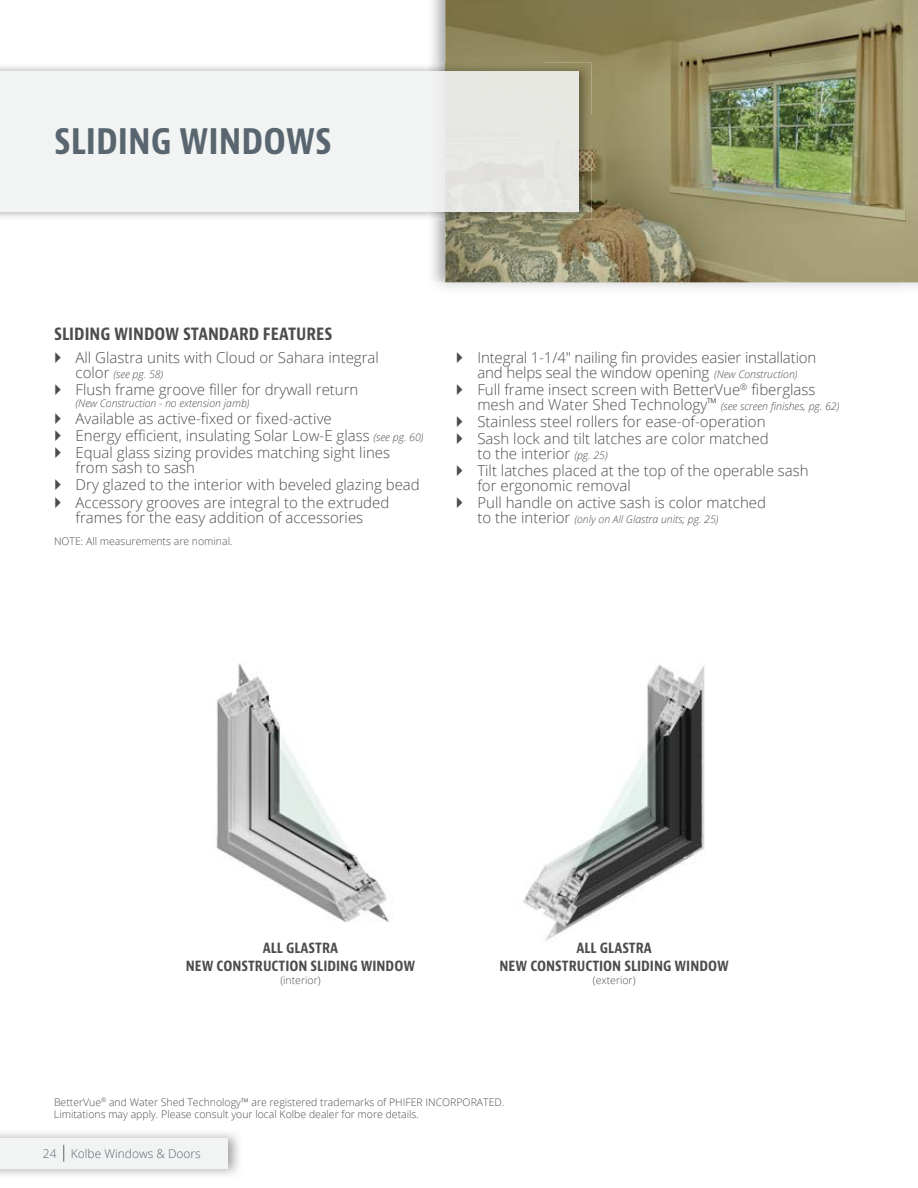
<style>
.page{position:relative;width:918px;height:1188px;background:#fff}
.page>*{position:absolute;margin:0;border:0;box-sizing:border-box;transform-origin:0 0}
.t1{font:700 condensed 37.5px "Bernino Sans";color:#596670}
.t2{font:700 condensed 18px "Bernino Sans";color:#4d4d4f}
.t3{font:300 15px/17.1px "Open Sans";color:#4d4d4f}
.t4{font:700 condensed 15px/18px "Bernino Sans";color:#4d4d4f;text-align:center}
.t5{font:300 12px "Open Sans";color:#596670}
.t6{font:300 10.5px/12px "Open Sans";color:#4d4d4f}
.t7{font:italic 300 10.5px "Open Sans";color:#4d4d4f}
.s1{font-style:normal;font-size:15px}
.s2{font-style:italic;font-size:10.5px}
.s3{font-size:13.5px}
</style>
<div class="page">
<img style="left:523px;top:665px;width:182px;height:276px">
<img style="left:216px;top:663px;width:173px;height:260px">
<img style="left:437px;top:282px;width:42px;height:6px">
<img style="left:479px;top:282px;width:439px;height:6px">
<img style="left:445px;top:0;width:473px;height:282px">
<img style="left:445px;top:63px;width:98px;height:8px">
<img style="left:543px;top:63px;width:49px;height:52px">
<img style="left:579px;top:115px;width:13px;height:52px">
<img style="left:445px;top:211px;width:98px;height:9px">
<img style="left:543px;top:167px;width:49px;height:53px">
<div style="left:0;top:71px;width:427px;height:140px;background:#f2f3f3"></div>
<img style="left:427px;top:71px;width:152px;height:140px">
<img style="left:0;top:1133px;width:239px;height:42px">
<div style="left:0;top:1138px;width:227px;height:30px;background:#f2f3f3"></div>
<svg style="left:63px;top:1145px;width:1px;height:17px"></svg>
<h1 class="t1" style="left:54px;top:118px;width:279px">SLIDING WINDOWS</h1>
<p class="t2" style="left:54px;top:323px;width:280px">SLIDING WINDOW STANDARD FEATURES</p>
<p class="t3" style="left:76px;top:348px;width:305px">All Glastra units with Cloud or Sahara integral</p>
<p class="t7" style="left:76px;top:367px;width:89px"><span class="s1">color</span> (see pg. 58)</p>
<p class="t3" style="left:76px;top:380px;width:284px">Flush frame groove filler for drywall return</p>
<p class="t7" style="left:76px;top:396px;width:175px">(New Construction - no extension jamb)</p>
<p class="t3" style="left:76px;top:409px;width:349px">Available as active-fixed or fixed-active<br>Energy efficient, insulating Solar Low-E glass <span class="s2">(see pg. 60)<br></span>Equal glass sizing provides matching sight lines</p>
<p class="t3" style="left:76px;top:459px;width:346px">from sash to sash<br>Dry glazed to the interior with beveled glazing bead<br>Accessory grooves are integral to the extruded</p>
<p class="t3" style="left:76px;top:508px;width:289px">frames for the easy addition of accessories</p>
<p class="t6" style="left:54px;top:535px;width:180px">NOTE: All measurements are nominal.</p>
<p class="t3" style="left:477px;top:349px;width:340px;line-height:15px">Integral 1-1/4" nailing fin provides easier installation and helps seal the window opening <span class="s2">(New Construction)</span></p>
<p class="t3" style="left:477px;top:381px;width:363px;line-height:15px">Full frame insect screen with BetterVue<sup>®</sup> fiberglass mesh and Water Shed Technology<span class="s3">™</span> <span class="s2">(see screen finishes, pg. 62)</span></p>
<p class="t3" style="left:477px;top:412px;width:293px">Stainless steel rollers for ease-of-operation<br>Sash lock and tilt latches are color matched</p>
<p class="t3" style="left:477px;top:445px;width:333px">to the interior <span class="s2">(pg. 25)<br></span>Tilt latches placed at the top of the operable sash</p>
<p class="t3" style="left:477px;top:477px;width:290px">for ergonomic removal<br>Pull handle on active sash is color matched</p>
<p class="t7" style="left:477px;top:512px;width:243px"><span class="s1">to the interior</span> (only on All Glastra units; pg. 25)</p>
<p class="t4" style="left:186px;top:939px;width:231px">ALL GLASTRA<br>NEW CONSTRUCTION SLIDING WINDOW</p>
<p class="t6" style="left:280px;top:974px;width:42px">(interior)</p>
<p class="t4" style="left:500px;top:939px;width:231px">ALL GLASTRA<br>NEW CONSTRUCTION SLIDING WINDOW</p>
<p class="t6" style="left:593px;top:974px;width:44px">(exterior)</p>
<p class="t6" style="left:54px;top:1096px;width:452px">BetterVue<sup>®</sup> and Water Shed Technology™ are registered trademarks of PHIFER INCORPORATED.<br>Limitations may apply. Please consult your local Kolbe dealer for more details.</p>
<p class="t5" style="left:43px;top:1145px;width:159px">24 Kolbe Windows &amp; Doors</p>
</div>
